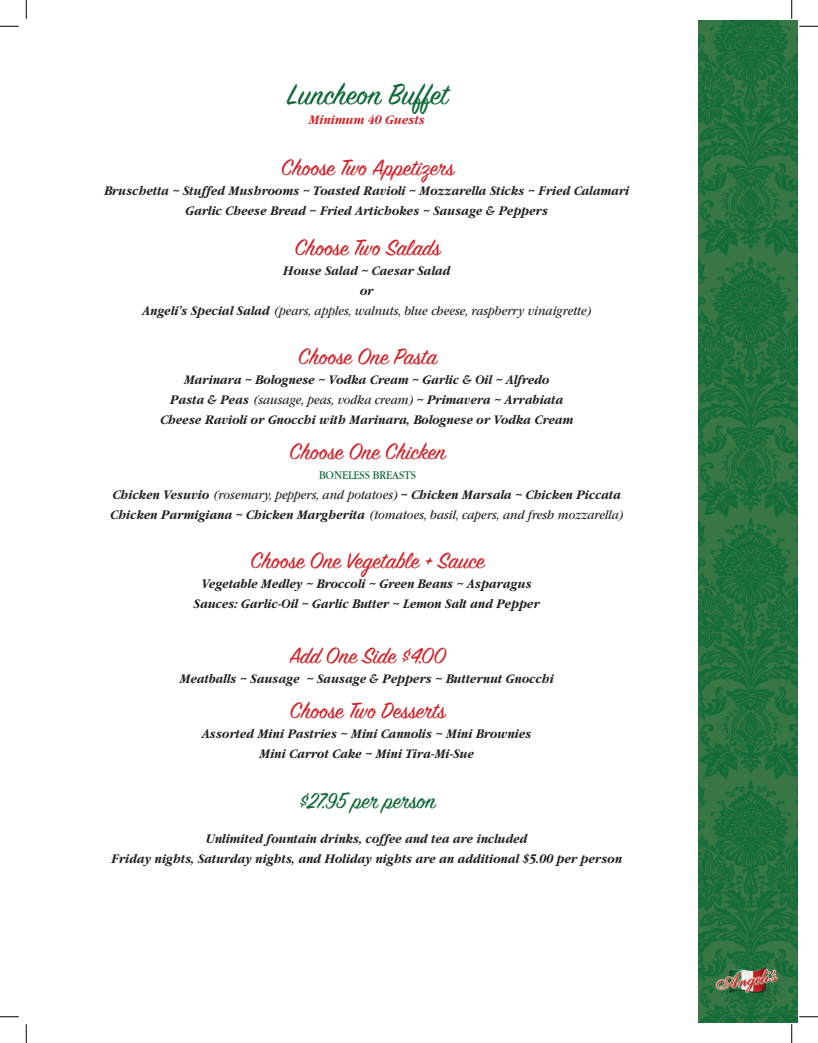
<style>
.page{position:relative;width:818px;height:1043px;background:#fff}
.page>*{position:absolute;margin:0;border:0;box-sizing:border-box;transform-origin:0 0}
.t1{font:32.5px "Sign Painter House Script";color:#0f6a37}
.t2{font:25px "Sign Painter House Script";color:#d1232a}
.t3{font:25px "Sign Painter House Script";color:#0f6a37}
.t4{font:italic 700 13.75px "Garamond";color:#231f20;scale:.9 1}
.t5{font:italic 13.75px "Garamond";color:#231f20;scale:.9 1}
.t6{font:italic 700 13.75px "Garamond";color:#d1232a;scale:.9 1}
.t7{font:12.5px "Garamond";color:#0f6a37;scale:.9 1}
.s1{font-weight:700}
.s2{font-weight:400}
</style>
<div class="page">
<img style="left:698px;top:21px;width:99px;height:1001px">
<img style="left:714px;top:965px;width:65px;height:30px">
<svg style="left:0;top:25px;width:19px;height:2px"></svg>
<svg style="left:799px;top:25px;width:19px;height:2px"></svg>
<svg style="left:0;top:1016px;width:19px;height:1px"></svg>
<svg style="left:799px;top:1016px;width:19px;height:1px"></svg>
<svg style="left:25px;top:0;width:2px;height:19px"></svg>
<svg style="left:25px;top:1024px;width:2px;height:18px"></svg>
<svg style="left:791px;top:0;width:1px;height:19px"></svg>
<svg style="left:791px;top:1024px;width:1px;height:18px"></svg>
<p class="t1" style="left:287px;top:75px;width:162px">Luncheon Buffet</p>
<p class="t6" style="left:309px;top:113px;width:131px">Minimum 40 Guests</p>
<p class="t2" style="left:281px;top:152px;width:174px">Choose Two Appetizers</p>
<p class="t4" style="left:105px;top:183px;width:585px">Bruschetta ~ Stuffed Mushrooms ~ Toasted Ravioli ~ Mozzarella Sticks ~ Fried Calamari</p>
<p class="t4" style="left:186px;top:203px;width:404px">Garlic Cheese Bread ~ Fried Artichokes ~ Sausage &amp; Peppers</p>
<p class="t2" style="left:295px;top:232px;width:147px">Choose Two Salads</p>
<p class="t4" style="left:284px;top:263px;width:187px">House Salad ~ Caesar Salad</p>
<p class="t4" style="left:361px;top:283px;width:17px">or</p>
<p class="t5" style="left:143px;top:304px;width:500px"><span class="s1">Angeli’s Special Salad</span> (pears, apples, walnuts, blue cheese, raspberry vinaigrette)</p>
<p class="t2" style="left:298px;top:341px;width:140px">Choose One Pasta</p>
<p class="t4" style="left:185px;top:372px;width:408px">Marinara ~ Bolognese ~ Vodka Cream ~ Garlic &amp; Oil ~ Alfredo</p>
<p class="t4" style="left:171px;top:392px;width:438px">Pasta &amp; Peas <span class="s2">(sausage, peas, vodka cream)</span> ~ Primavera ~ Arrabiata</p>
<p class="t4" style="left:161px;top:412px;width:460px">Cheese Ravioli or Gnocchi with Marinara, Bolognese or Vodka Cream</p>
<p class="t2" style="left:289px;top:436px;width:158px">Choose One Chicken</p>
<p class="t7" style="left:319px;top:468px;width:109px">BONELESS BREASTS</p>
<p class="t4" style="left:113px;top:487px;width:566px">Chicken Vesuvio <span class="s2">(rosemary, peppers, and potatoes)</span> ~ Chicken Marsala ~ Chicken Piccata</p>
<p class="t5" style="left:111px;top:507px;width:571px"><span class="s1">Chicken Parmigiana ~ Chicken Margherita</span> (tomatoes, basil, capers, and fresh mozzarella)</p>
<p class="t2" style="left:250px;top:545px;width:235px">Choose One Vegetable + Sauce</p>
<p class="t4" style="left:202px;top:576px;width:368px">Vegetable Medley ~ Broccoli ~ Green Beans ~ Asparagus</p>
<p class="t4" style="left:194px;top:596px;width:386px">Sauces: Garlic-Oil ~ Garlic Butter ~ Lemon Salt and Pepper</p>
<p class="t2" style="left:289px;top:640px;width:158px">Add One Side $4.00</p>
<p class="t4" style="left:180px;top:671px;width:417px">Meatballs ~ Sausage ~ Sausage &amp; Peppers ~ Butternut Gnocchi</p>
<p class="t2" style="left:290px;top:695px;width:157px">Choose Two Desserts</p>
<p class="t4" style="left:203px;top:726px;width:368px">Assorted Mini Pastries ~ Mini Cannolis ~ Mini Brownies</p>
<p class="t4" style="left:260px;top:746px;width:240px">Mini Carrot Cake ~ Mini Tira-Mi-Sue</p>
<p class="t3" style="left:299px;top:785px;width:139px">$27.95 per person</p>
<p class="t4" style="left:207px;top:831px;width:358px">Unlimited fountain drinks, coffee and tea are included</p>
<p class="t4" style="left:112px;top:851px;width:569px">Friday nights, Saturday nights, and Holiday nights are an additional $5.00 per person</p>
</div>
